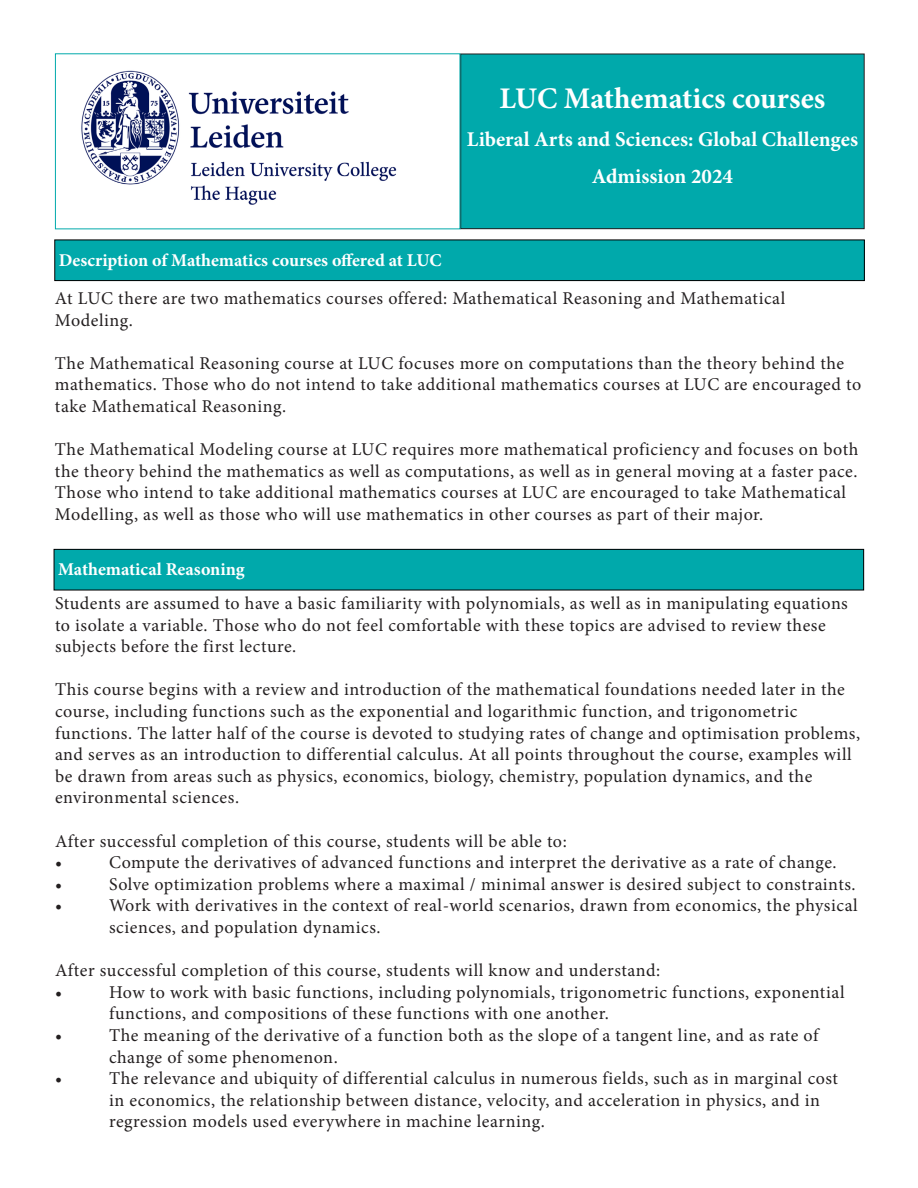
<style>
.page{position:relative;width:918px;height:1188px;background:#fff}
.page>*{position:absolute;margin:0;border:0;box-sizing:border-box;transform-origin:0 0}
.t1{font:700 30px "Minion Pro";color:#fff}
.t2{font:700 21px "Minion Pro";color:#fff}
.t3{font:18px/21.6px "Minion Pro";letter-spacing:.03em;color:#231f20}
.t4{font:700 18px "Minion Pro";color:#fff}
</style>
<div class="page">
<div style="left:461px;top:54px;width:403px;height:175px;background:#00a9ab"></div>
<div style="left:461px;top:54px;width:403px;height:175px;border:1px solid #231f20"></div>
<img style="left:81px;top:70px;width:316px;height:135px">
<div style="left:54px;top:549px;width:810px;height:41px;background:#00a9ab"></div>
<div style="left:54px;top:549px;width:810px;height:41px;border:1px solid #000"></div>
<div style="left:55px;top:240px;width:809px;height:41px;background:#00a9ab"></div>
<div style="left:55px;top:240px;width:810px;height:41px;border:1px solid #000"></div>
<p class="t1" style="left:499px;top:78px;width:327px">LUC Mathematics courses</p>
<p class="t2" style="left:467px;top:124px;width:393px">Liberal Arts and Sciences: Global Challenges</p>
<p class="t2" style="left:592px;top:162px;width:143px">Admission 2024</p>
<p class="t4" style="left:59px;top:247px;width:384px">Description of Mathematics courses offered at LUC</p>
<p class="t3" style="left:55px;top:288px;width:732px">At LUC there are two mathematics courses offered: Mathematical Reasoning and Mathematical</p>
<p class="t3" style="left:55px;top:309px;width:79px">Modeling.</p>
<p class="t3" style="left:55px;top:352px;width:808px">The Mathematical Reasoning course at LUC focuses more on computations than the theory behind the mathematics. Those who do not intend to take additional mathematics courses at LUC are encouraged to take Mathematical Reasoning.</p>
<p class="t3" style="left:55px;top:439px;width:805px">The Mathematical Modeling course at LUC requires more mathematical proficiency and focuses on both the theory behind the mathematics as well as computations, as well as in general moving at a faster pace.<br>Those who intend to take additional mathematics courses at LUC are encouraged to take Mathematical Modelling, as well as those who will use mathematics in other courses as part of their major.</p>
<p class="t4" style="left:58px;top:557px;width:188px">Mathematical Reasoning</p>
<p class="t3" style="left:55px;top:593px;width:794px">Students are assumed to have a basic familiarity with polynomials, as well as in manipulating equations to isolate a variable. Those who do not feel comfortable with these topics are advised to review these subjects before the first lecture.</p>
<p class="t3" style="left:55px;top:679px;width:791px">This course begins with a review and introduction of the mathematical foundations needed later in the course, including functions such as the exponential and logarithmic function, and trigonometric</p>
<p class="t3" style="left:55px;top:722px;width:807px">functions. The latter half of the course is devoted to studying rates of change and optimisation problems, and serves as an introduction to differential calculus. At all points throughout the course, examples will be drawn from areas such as physics, economics, biology, chemistry, population dynamics, and the</p>
<p class="t3" style="left:55px;top:787px;width:186px">environmental sciences.</p>
<p class="t3" style="left:55px;top:830px;width:513px">After successful completion of this course, students will be able to:</p>
<p class="t3" style="left:55px;top:852px;width:9px">•</p>
<p class="t3" style="left:109px;top:852px;width:729px">Compute the derivatives of advanced functions and interpret the derivative as a rate of change.</p>
<p class="t3" style="left:55px;top:873px;width:9px">•</p>
<p class="t3" style="left:109px;top:873px;width:748px">Solve optimization problems where a maximal / minimal answer is desired subject to constraints.</p>
<p class="t3" style="left:55px;top:895px;width:9px">•</p>
<p class="t3" style="left:109px;top:895px;width:750px">Work with derivatives in the context of real-world scenarios, drawn from economics, the physical sciences, and population dynamics.</p>
<p class="t3" style="left:55px;top:960px;width:607px">After successful completion of this course, students will know and understand:</p>
<p class="t3" style="left:55px;top:981px;width:9px">•</p>
<p class="t3" style="left:109px;top:981px;width:737px">How to work with basic functions, including polynomials, trigonometric functions, exponential functions, and compositions of these functions with one another.</p>
<p class="t3" style="left:55px;top:1025px;width:9px">•</p>
<p class="t3" style="left:109px;top:1025px;width:711px">The meaning of the derivative of a function both as the slope of a tangent line, and as rate of change of some phenomenon.</p>
<p class="t3" style="left:55px;top:1068px;width:9px">•</p>
<p class="t3" style="left:109px;top:1068px;width:731px">The relevance and ubiquity of differential calculus in numerous fields, such as in marginal cost in economics, the relationship between distance, velocity, and acceleration in physics, and in</p>
<p class="t3" style="left:109px;top:1111px;width:437px">regression models used everywhere in machine learning.</p>
</div>
